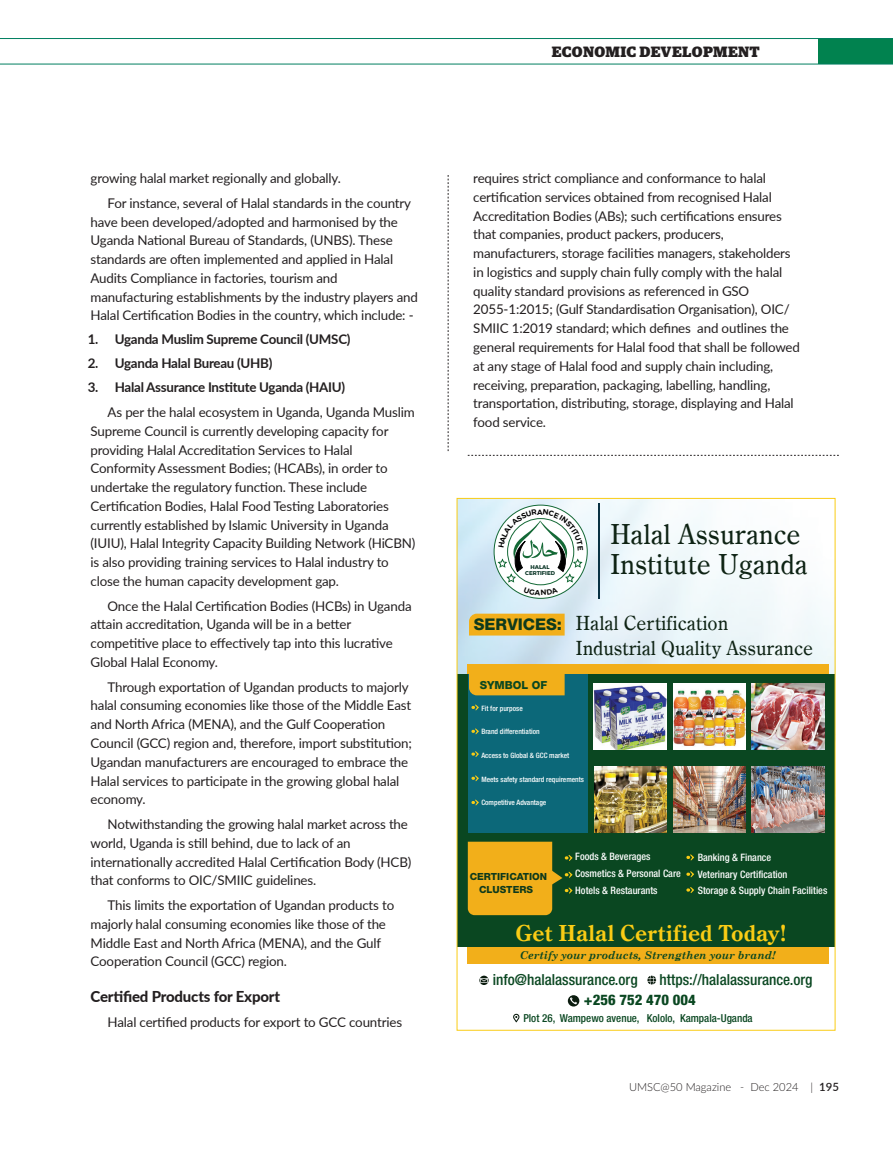
<style>
.page{position:relative;width:893px;height:1149px;background:#fff}
.page>*{position:absolute;margin:0;border:0;box-sizing:border-box;transform-origin:0 0}
.t1{font:29.7px/30px "Century Old Sty TEE";color:#0e2314}
.t2{font:700 23.85px "Century Old Sty TEE";color:#facc15}
.t3{font:21px/25.2px "Century Old Sty TEE";color:#0e2314}
.t4{font:500 condensed 15.3px "Helvetica Neue";color:#0a4721}
.subHead{font:800 15px "Lato";letter-spacing:-.01em;color:#231f20}
.t5{font:900 15px "Guardian Egyp";letter-spacing:.02em;color:#231f20}
.t6{font:800 condensed 14.7px "Helvetica Neue";color:#0a4721}
.BodyText{font:13.35px/18.8px "Lato";letter-spacing:-.01em;color:#231f20}
.BulletBody-main{font:700 13.35px "Lato";letter-spacing:-.02em;color:#231f20}
.t7{font:300 11.1px "Lato";color:#231f20}
.t8{font:800 11.1px "Helvetica Neue";color:#0a4721}
.t9{font:500 condensed 10.95px "Helvetica Neue";color:#0a4721}
.t10{font:italic 700 10.8px "Century Schoolbook";color:#0a4721}
.t11{font:500 condensed 10.2px/16.5px "Helvetica Neue";color:#fff}
.t12{font:800 9.75px/12px "Helvetica Neue";color:#0f3a1c;text-align:center}
.t13{font:500 condensed 7.35px "Helvetica Neue";color:#fff}
.t14{font:700 5.55px/6.6px "Montserrat";color:#0a3526;text-align:center}
.s1{font-family:"Helvetica Neue";font-weight:800;font-size:16.05px;color:#0f3a1c}
.s2{font-weight:600;font-size:11.4px}
</style>
<div class="page">
<div style="left:818px;top:38px;width:75px;height:26px;background:#01824f"></div>
<hr style="left:0;top:64px;width:893px;height:1px;background:#017f60">
<hr style="left:0;top:38px;width:893px;height:1px;background:#017f60">
<svg style="left:448px;top:175px;width:1px;height:276px"></svg>
<img style="left:459px;top:500px;width:374px;height:174px">
<div style="left:468px;top:664px;width:361px;height:299px;background:#f2af1a"></div>
<div style="left:458px;top:674px;width:377px;height:271px;background:#0a4721"></div>
<div style="left:468px;top:674px;width:119px;height:157px;background:#0c6879"></div>
<svg style="left:494px;top:505px;width:93px;height:93px"></svg>
<img style="left:594px;top:683px;width:73px;height:66px">
<svg style="left:568px;top:995px;width:11px;height:11px"></svg>
<svg style="left:479px;top:975px;width:10px;height:9px"></svg>
<svg style="left:647px;top:975px;width:9px;height:9px"></svg>
<svg style="left:513px;top:1013px;width:7px;height:9px"></svg>
<hr style="left:598px;top:503px;width:2px;height:95px;background:#093243">
<img style="left:594px;top:766px;width:73px;height:66px">
<img style="left:752px;top:683px;width:72px;height:66px">
<img style="left:752px;top:766px;width:72px;height:66px">
<img style="left:673px;top:766px;width:73px;height:66px">
<img style="left:673px;top:683px;width:73px;height:66px">
<svg style="left:471px;top:704px;width:8px;height:6px"></svg>
<svg style="left:471px;top:728px;width:8px;height:6px"></svg>
<svg style="left:471px;top:751px;width:8px;height:6px"></svg>
<svg style="left:471px;top:775px;width:8px;height:6px"></svg>
<svg style="left:471px;top:799px;width:8px;height:6px"></svg>
<div style="left:469px;top:613px;width:96px;height:22px;background:#f2af1a"></div>
<div style="left:469px;top:674px;width:96px;height:21px;background:#f2af1a"></div>
<svg style="left:468px;top:841px;width:104px;height:73px"></svg>
<svg style="left:686px;top:854px;width:8px;height:6px"></svg>
<svg style="left:686px;top:871px;width:8px;height:6px"></svg>
<svg style="left:686px;top:887px;width:8px;height:5px"></svg>
<svg style="left:468px;top:455px;width:371px;height:1px"></svg>
<svg style="left:497px;top:509px;width:86px;height:86px"></svg>
<p class="BodyText" style="left:91px;top:168px;width:252px">growing halal market regionally and globally.</p>
<p class="BodyText" style="left:91px;top:193px;width:329px;text-indent:17px">For instance, several of Halal standards in the country have been developed/adopted and harmonised by the Uganda National Bureau of Standards, (UNBS). These standards are often implemented and applied in Halal Audits Compliance in factories, tourism and manufacturing establishments by the industry players and Halal Certification Bodies in the country, which include: -</p>
<p class="BulletBody-main" style="left:88px;top:329px;width:264px">1. Uganda Muslim Supreme Council (UMSC)</p>
<p class="BulletBody-main" style="left:88px;top:353px;width:186px">2. Uganda Halal Bureau (UHB)</p>
<p class="BulletBody-main" style="left:88px;top:377px;width:259px">3. Halal Assurance Institute Uganda (HAIU)</p>
<p class="BodyText" style="left:91px;top:402px;width:326px;text-indent:17px">As per the halal ecosystem in Uganda, Uganda Muslim Supreme Council is currently developing capacity for providing Halal Accreditation Services to Halal Conformity Assessment Bodies; (HCABs), in order to undertake the regulatory function. These include Certification Bodies, Halal Food Testing Laboratories currently established by Islamic University in Uganda (IUIU), Halal Integrity Capacity Building Network (HiCBN) is also providing training services to Halal industry to close the human capacity development gap.</p>
<p class="BodyText" style="left:91px;top:595px;width:323px;text-indent:17px">Once the Halal Certification Bodies (HCBs) in Uganda attain accreditation, Uganda will be in a better competitive place to effectively tap into this lucrative Global Halal Economy.</p>
<p class="BodyText" style="left:91px;top:676px;width:323px;text-indent:17px">Through exportation of Ugandan products to majorly halal consuming economies like those of the Middle East and North Africa (MENA), and the Gulf Cooperation Council (GCC) region and, therefore, import substitution; Ugandan manufacturers are encouraged to embrace the Halal services to participate in the growing global halal economy.</p>
<p class="BodyText" style="left:91px;top:814px;width:322px;text-indent:17px">Notwithstanding the growing halal market across the world, Uganda is still behind, due to lack of an internationally accredited Halal Certification Body (HCB) that conforms to OIC/SMIIC guidelines.</p>
<p class="BodyText" style="left:91px;top:894px;width:305px;text-indent:17px">This limits the exportation of Ugandan products to majorly halal consuming economies like those of the Middle East and North Africa (MENA), and the Gulf Cooperation Council (GCC) region.</p>
<p class="subHead" style="left:91px;top:984px;width:191px">Certified Products for Export</p>
<p class="BodyText" style="left:108px;top:1011px;width:296px">Halal certified products for export to GCC countries</p>
<p class="t5" style="left:552px;top:39px;width:210px">ECONOMIC DEVELOPMENT</p>
<p class="BodyText" style="left:473px;top:168px;width:328px">requires strict compliance and conformance to halal certification services obtained from recognised Halal Accreditation Bodies (ABs); such certifications ensures that companies, product packers, producers, manufacturers, storage facilities managers, stakeholders in logistics and supply chain fully comply with the halal quality standard provisions as referenced in GSO 2055-1:2015; (Gulf Standardisation Organisation), OIC/ SMIIC 1:2019 standard; which defines and outlines the general requirements for Halal food that shall be followed at any stage of Halal food and supply chain including, receiving, preparation, packaging, labelling, handling, transportation, distributing, storage, displaying and Halal food service.</p>
<p class="t14" style="left:525px;top:563px;width:31px">HALAL<br>CERTIFIED</p>
<p class="t1" style="left:610px;top:518px;width:199px">Halal Assurance<br>Institute Uganda</p>
<p class="t3" style="left:576px;top:610px;width:239px;text-indent:-102px"><span class="s1">SERVICES:</span> Halal Certification<br>Industrial Quality Assurance</p>
<p class="t8" style="left:480px;top:678px;width:69px">SYMBOL OF</p>
<p class="t13" style="left:481px;top:703px;width:43px">Fit for purpose</p>
<p class="t13" style="left:481px;top:727px;width:60px">Brand differentiation</p>
<p class="t13" style="left:481px;top:750px;width:89px">Access to Global &amp; GCC market</p>
<p class="t13" style="left:481px;top:774px;width:104px">Meets safety standard requirements</p>
<p class="t13" style="left:481px;top:798px;width:66px">Competitive Advantage</p>
<p class="t12" style="left:470px;top:870px;width:79px">CERTIFICATION<br>CLUSTERS</p>
<p class="t11" style="left:575px;top:848px;width:107px">Foods &amp; Beverages<br>Cosmetics &amp; Personal Care<br>Hotels &amp; Restaurants</p>
<p class="t11" style="left:698px;top:848px;width:131px">Banking &amp; Finance<br>Veterinary Certification<br>Storage &amp; Supply Chain Facilities</p>
<p class="t2" style="left:515px;top:918px;width:273px">Get Halal Certified Today!</p>
<p class="t10" style="left:520px;top:946px;width:257px">Certify your products, Strengthen your brand!</p>
<p class="t4" style="left:493px;top:970px;width:146px">info@halalassurance.org</p>
<p class="t4" style="left:660px;top:970px;width:154px">https://halalassurance.org</p>
<p class="t9" style="left:523px;top:1010px;width:231px">Plot 26, Wampewo avenue, Kololo, Kampala-Uganda</p>
<p class="t6" style="left:584px;top:990px;width:113px">+256 752 470 004</p>
<p class="t7" style="left:629px;top:1079px;width:211px">UMSC@50 Magazine - Dec 2024 | <span class="s2">195</span></p>
</div>
